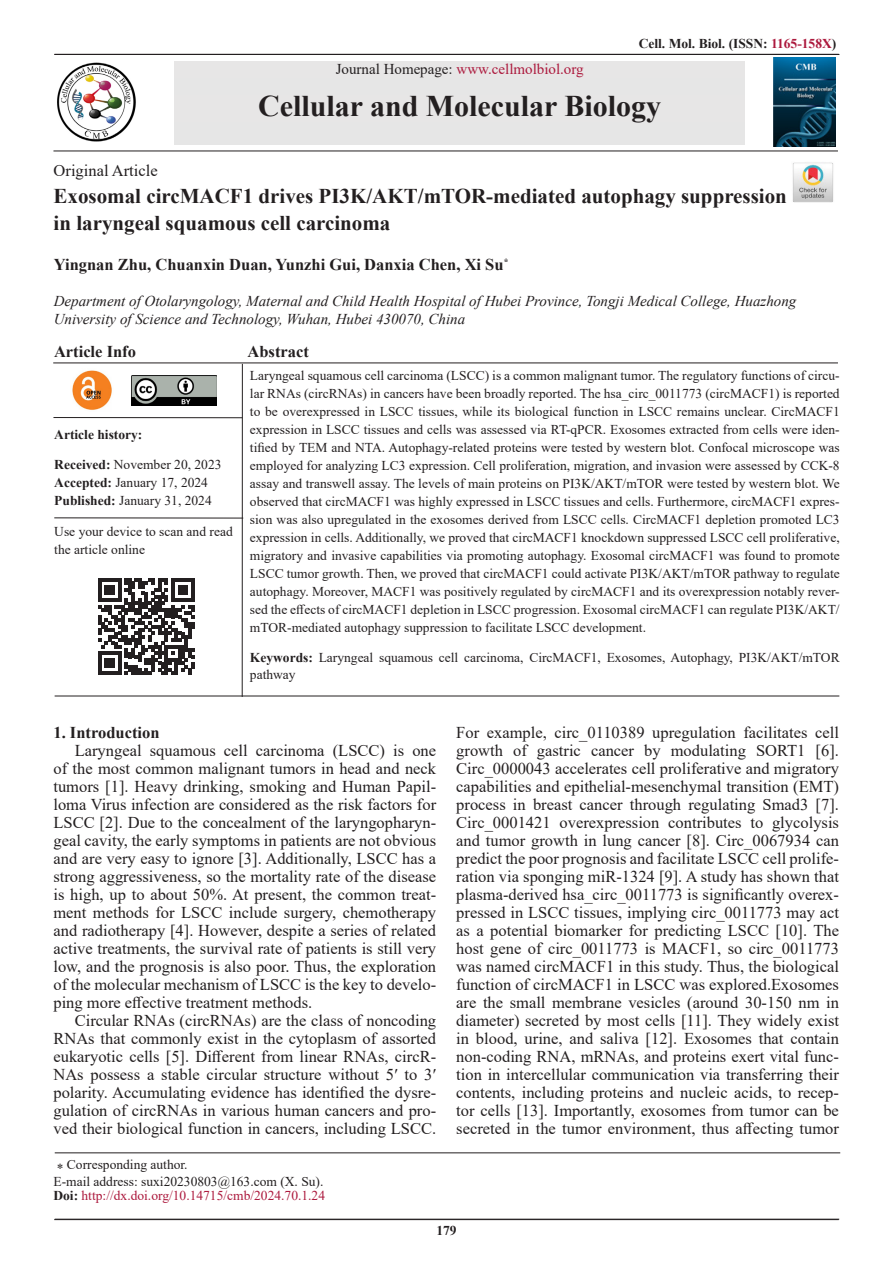
<style>
.page{position:relative;width:893px;height:1263px;background:#fff}
.page>*{position:absolute;margin:0;border:0;box-sizing:border-box;transform-origin:0 0}
.t1{font:700 30px "Times New Roman";color:#231f20}
.t2{font:700 21px/27px "Times New Roman";color:#231f20}
.t3{font:16.5px/18px "Times New Roman";color:#231f20;text-align:justify}
.t4{font:700 16.5px "Times New Roman";color:#231f20}
.t5{font:italic 15px/18px "Times New Roman";color:#231f20}
.t6{font:15px "Times New Roman";color:#ac193d}
.t7{font:13.5px/18px "Times New Roman";color:#231f20}
.t8{font:700 13.5px "Times New Roman";color:#231f20}
.t9{font:13.5px "Times New Roman";color:#ac193d}
.s1{color:#ac193d}
.s2{color:#231f20}
.s3{font-weight:700}
.s4{font-weight:700;color:#231f20}
</style>
<div class="page">
<hr style="left:54px;top:1219px;width:785px;height:1px;background:#231f20">
<hr style="left:54px;top:54px;width:785px;height:1px;background:#231f20">
<hr style="left:53px;top:151px;width:785px;height:1px;background:#231f20">
<img style="left:773px;top:58px;width:62px;height:88px">
<div style="left:174px;top:62px;width:571px;height:83px;background:#e6e6e6"></div>
<img style="left:792px;top:162px;width:41px;height:41px">
<hr style="left:55px;top:1152px;width:785px;height:1px;background:#231f20">
<hr style="left:53px;top:363px;width:785px;height:1px;background:#231f20">
<hr style="left:54px;top:518px;width:189px;height:1px;background:#231f20">
<hr style="left:242px;top:364px;width:1px;height:333px;background:#231f20">
<hr style="left:55px;top:696px;width:784px;height:1px;background:#231f20">
<svg style="left:98px;top:578px;width:97px;height:97px"></svg>
<hr style="left:53px;top:417px;width:189px;height:1px;background:#231f20">
<img style="left:72px;top:370px;width:40px;height:40px">
<img style="left:57px;top:62px;width:79px;height:80px">
<img style="left:132px;top:375px;width:85px;height:30px">
<p class="t8" style="left:639px;top:34px;width:199px">Cell. Mol. Biol. (ISSN: <span class="s1">1165-158X</span>)</p>
<p class="t6" style="left:336px;top:59px;width:249px"><span class="s2">Journal Homepage:</span> www.cellmolbiol.org</p>
<p class="t1" style="left:258px;top:84px;width:405px">Cellular and Molecular Biology</p>
<p class="t3" style="left:54px;top:161px;width:106px">Original Article</p>
<p class="t2" style="left:54px;top:182px;width:735px">Exosomal circMACF1 drives PI3K/AKT/mTOR-mediated autophagy suppression in laryngeal squamous cell carcinoma</p>
<p class="t4" style="left:54px;top:253px;width:456px">Yingnan Zhu, Chuanxin Duan, Yunzhi Gui, Danxia Chen, Xi Su<sup>*</sup></p>
<p class="t5" style="left:54px;top:292px;width:744px">Department of Otolaryngology, Maternal and Child Health Hospital of Hubei Province, Tongji Medical College, Huazhong<br>University of Science and Technology, Wuhan, Hubei 430070, China</p>
<p class="t4" style="left:54px;top:339px;width:84px">Article Info</p>
<p class="t4" style="left:248px;top:339px;width:63px">Abstract</p>
<p class="t8" style="left:54px;top:425px;width:90px">Article history:</p>
<p class="t7" style="left:54px;top:455px;width:169px"><span class="s3">Received:</span> November 20, 2023</p>
<p class="t7" style="left:54px;top:473px;width:155px"><span class="s3">Accepted:</span> January 17, 2024</p>
<p class="t7" style="left:54px;top:491px;width:159px"><span class="s3">Published:</span> January 31, 2024</p>
<p class="t7" style="left:54px;top:522px;width:180px">Use your device to scan and read the article online</p>
<p class="t7" style="left:250px;top:366px;width:591px;text-align:justify">Laryngeal squamous cell carcinoma (LSCC) is a common malignant tumor. The regulatory functions of circu&shy;lar RNAs (circRNAs) in cancers have been broadly reported. The hsa_circ_0011773 (circMACF1) is reported to be overexpressed in LSCC tissues, while its biological function in LSCC remains unclear. CircMACF1 expression in LSCC tissues and cells was assessed via RT-qPCR. Exosomes extracted from cells were iden&shy;tified by TEM and NTA. Autophagy-related proteins were tested by western blot. Confocal microscope was employed for analyzing LC3 expression. Cell proliferation, migration, and invasion were assessed by CCK-8 assay and transwell assay. The levels of main proteins on PI3K/AKT/mTOR were tested by western blot. We observed that circMACF1 was highly expressed in LSCC tissues and cells. Furthermore, circMACF1 expres&shy;sion was also upregulated in the exosomes derived from LSCC cells. CircMACF1 depletion promoted LC3 expression in cells. Additionally, we proved that circMACF1 knockdown suppressed LSCC cell proliferative, migratory and invasive capabilities via promoting autophagy. Exosomal circMACF1 was found to promote LSCC tumor growth. Then, we proved that circMACF1 could activate PI3K/AKT/mTOR pathway to regulate autophagy. Moreover, MACF1 was positively regulated by circMACF1 and its overexpression notably rever&shy;sed the effects of circMACF1 depletion in LSCC progression. Exosomal circMACF1 can regulate PI3K/AKT/ mTOR-mediated autophagy suppression to facilitate LSCC development.</p>
<p class="t7" style="left:250px;top:649px;width:591px;line-height:16.5px"><span class="s3">Keywords:</span> Laryngeal squamous cell carcinoma, CircMACF1, Exosomes, Autophagy, PI3K/AKT/mTOR pathway</p>
<p class="t4" style="left:53px;top:721px;width:108px">1. Introduction</p>
<p class="t3" style="left:53px;top:741px;width:384px;text-indent:21px">Laryngeal squamous cell carcinoma (LSCC) is one of the most common malignant tumors in head and neck tumors [1]. Heavy drinking, smoking and Human Papil&shy;loma Virus infection are considered as the risk factors for LSCC [2]. Due to the concealment of the laryngopharyn&shy;geal cavity, the early symptoms in patients are not obvious and are very easy to ignore [3]. Additionally, LSCC has a strong aggressiveness, so the mortality rate of the disease is high, up to about 50%. At present, the common treat&shy;ment methods for LSCC include surgery, chemotherapy and radiotherapy [4]. However, despite a series of related active treatments, the survival rate of patients is still very low, and the prognosis is also poor. Thus, the exploration of the molecular mechanism of LSCC is the key to develo&shy;ping more effective treatment methods.</p>
<p class="t3" style="left:53px;top:1011px;width:384px;text-indent:21px">Circular RNAs (circRNAs) are the class of noncoding RNAs that commonly exist in the cytoplasm of assorted eukaryotic cells [5]. Different from linear RNAs, circR-NAs possess a stable circular structure without 5′ to 3′ polarity. Accumulating evidence has identified the dysre&shy;gulation of circRNAs in various human cancers and pro&shy;ved their biological function in cancers, including LSCC.</p>
<p class="t7" style="left:57px;top:1155px;width:132px">⁎ Corresponding author.</p>
<p class="t7" style="left:53px;top:1172px;width:272px">E-mail address: suxi20230803@163.com (X. Su).</p>
<p class="t9" style="left:53px;top:1186px;width:273px"><span class="s4">Doi:</span> http://dx.doi.org/10.14715/cmb/2024.70.1.24</p>
<p class="t3" style="left:456px;top:723px;width:384px">For example, circ_0110389 upregulation facilitates cell growth of gastric cancer by modulating SORT1 [6].<br>Circ_0000043 accelerates cell proliferative and migratory capabilities and epithelial-mesenchymal transition (EMT) process in breast cancer through regulating Smad3 [7].<br>Circ_0001421 overexpression contributes to glycolysis and tumor growth in lung cancer [8]. Circ_0067934 can predict the poor prognosis and facilitate LSCC cell prolife&shy;ration via sponging miR-1324 [9]. A study has shown that plasma-derived hsa_circ_0011773 is significantly overex&shy;pressed in LSCC tissues, implying circ_0011773 may act as a potential biomarker for predicting LSCC [10]. The host gene of circ_0011773 is MACF1, so circ_0011773 was named circMACF1 in this study. Thus, the biological function of circMACF1 in LSCC was explored.Exosomes are the small membrane vesicles (around 30-150 nm in diameter) secreted by most cells [11]. They widely exist in blood, urine, and saliva [12]. Exosomes that contain non-coding RNA, mRNAs, and proteins exert vital func&shy;tion in intercellular communication via transferring their contents, including proteins and nucleic acids, to recep&shy;tor cells [13]. Importantly, exosomes from tumor can be secreted in the tumor environment, thus affecting tumor</p>
<p class="t8" style="left:436px;top:1220px;width:22px">179</p>
</div>
